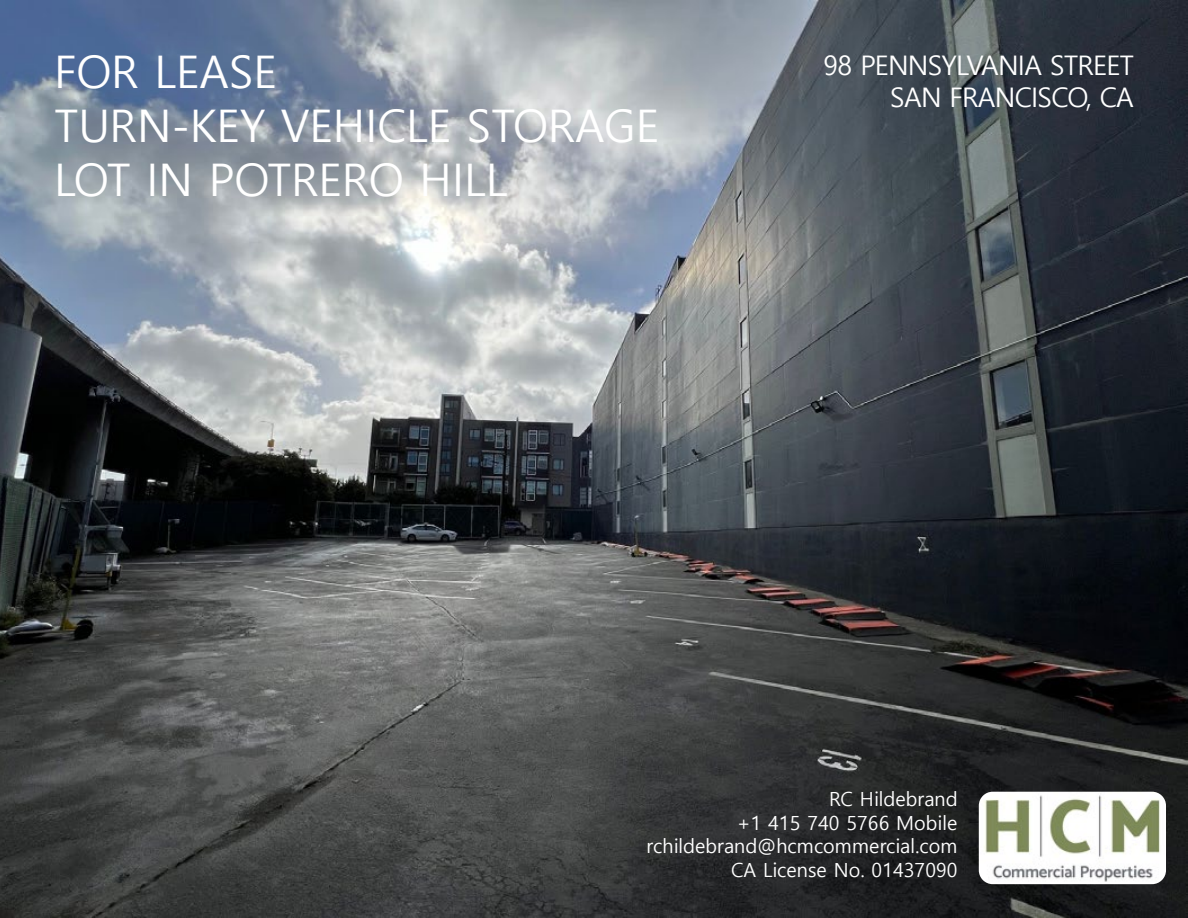
<style>
.page{position:relative;width:1188px;height:918px;background:#fff}
.page>*{position:absolute;margin:0;border:0;box-sizing:border-box;transform-origin:0 0}
.t1{font:45px/54px "Malgun Gothic";color:#fff}
.t2{font:27px/32.4px "Malgun Gothic";letter-spacing:-.03em;color:#fff;text-align:right}
.t3{font:19.5px/23.4px "Malgun Gothic";color:#fff;text-align:right}
</style>
<div class="page">
<img style="left:0;top:0;width:1188px;height:918px">
<img style="left:979px;top:792px;width:187px;height:92px">
<h1 class="t1" style="left:54px;top:46px;width:607px">FOR LEASE<br>TURN-KEY VEHICLE STORAGE<br>LOT IN POTRERO HILL</h1>
<h2 class="t2" style="left:824px;top:49px;width:312px">98 PENNSYLVANIA STREET<br>SAN FRANCISCO, CA</h2>
<p class="t3" style="left:647px;top:788px;width:313px">RC Hildebrand<br>+1 415 740 5766 Mobile rchildebrand@hcmcommercial.com<br>CA License No. 01437090</p>
</div>
